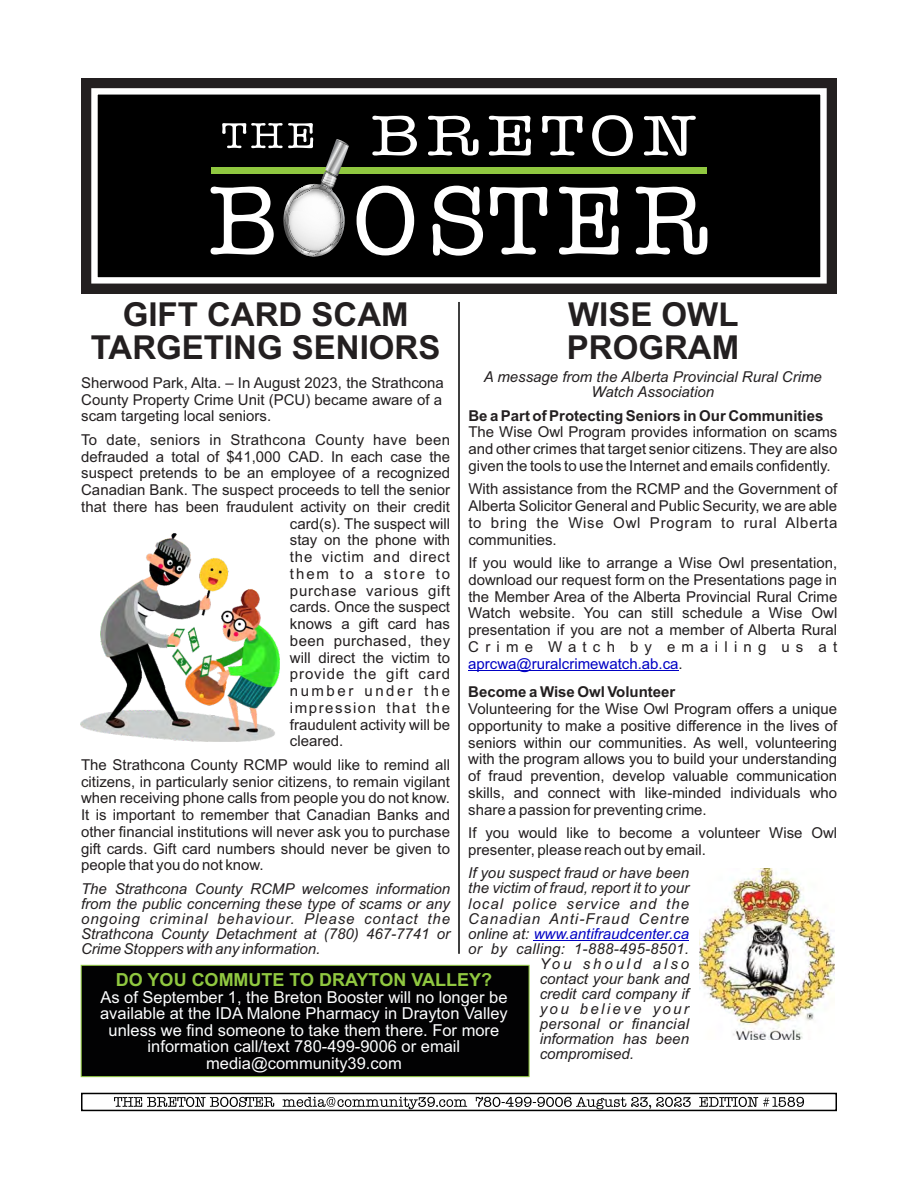
<style>
.page{position:relative;width:918px;height:1188px;background:#fff}
.page>*{position:absolute;margin:0;border:0;box-sizing:border-box;transform-origin:0 0}
.t1{font:700 33px/33.2px "Arial";color:#231f20;text-align:center}
.t2{font:700 18px "Arial";color:#90c840}
.t3{font:16.5px/16.6px "Arial";color:#fdfeff;text-align:center}
.t4{font:15px/16.8px "Arial";color:#231f20;text-align:justify}
.t5{font:italic 15px/15.1px "Arial";color:#231f20;text-align:center}
.t6{font:700 15px "Arial";color:#231f20}
.t7{font:15px "Arial";letter-spacing:.02em;color:#231f20}
.t8{font:italic 15px "Arial";color:#0000c4}
.t9{font:italic 15px "Arial";letter-spacing:.02em;color:#231f20}
.t10{font:italic 15px "Arial";letter-spacing:.065em;color:#231f20}
.t11{font:italic 15px "Arial";letter-spacing:.075em;color:#231f20}
.t12{font:italic 15px "Arial";letter-spacing:.025em;color:#231f20}
.t13{font:15px "Arial";letter-spacing:.045em;color:#231f20}
.t14{font:15px "Arial";letter-spacing:.05em;color:#231f20}
.t15{font:15px "Arial";letter-spacing:.025em;color:#231f20}
.t16{font:15px "Arial";letter-spacing:.06em;color:#231f20}
.t17{font:15px "Arial";letter-spacing:.1em;color:#231f20}
.t18{font:italic 15px "Arial";letter-spacing:.16em;color:#231f20}
.t19{font:15px "Arial";letter-spacing:.13em;color:#231f20}
.t20{font:15px "Arial";letter-spacing:.165em;color:#231f20}
.t21{font:italic 15px "Arial";letter-spacing:.19em;color:#231f20}
.s1{color:#0000c4}
.s2{color:#231f20}
</style>
<div class="page">
<div style="left:81px;top:78px;width:756px;height:216px;background:#231f20"></div>
<div style="left:91px;top:88px;width:736px;height:196px;background:#000;border:6px solid #fff"></div>
<div style="left:211px;top:167px;width:496px;height:7px;background:#90c840"></div>
<svg style="left:372px;top:116px;width:45px;height:40px"></svg>
<svg style="left:428px;top:116px;width:51px;height:40px"></svg>
<svg style="left:489px;top:116px;width:42px;height:40px"></svg>
<svg style="left:542px;top:116px;width:41px;height:40px"></svg>
<svg style="left:592px;top:115px;width:41px;height:41px"></svg>
<svg style="left:644px;top:116px;width:52px;height:40px"></svg>
<svg style="left:357px;top:186px;width:57px;height:69px"></svg>
<svg style="left:433px;top:186px;width:50px;height:70px"></svg>
<svg style="left:490px;top:187px;width:57px;height:68px"></svg>
<svg style="left:559px;top:187px;width:60px;height:68px"></svg>
<svg style="left:636px;top:187px;width:71px;height:68px"></svg>
<img style="left:312px;top:255px;width:11px;height:2px">
<svg style="left:211px;top:123px;width:138px;height:132px"></svg>
<img style="left:288px;top:206px;width:47px;height:47px">
<hr style="left:458px;top:302px;width:2px;height:652px;background:#000">
<hr style="left:468px;top:670px;width:211px;height:1px;background:#0000c4">
<hr style="left:534px;top:940px;width:155px;height:1px;background:#0000c4">
<img style="left:81px;top:533px;width:198px;height:209px">
<img style="left:700px;top:868px;width:135px;height:172px">
<div style="left:81px;top:965px;width:448px;height:112px;background:#020203;border:1px solid #90c840"></div>
<div style="left:81px;top:1093px;width:756px;height:18px;border:2px solid #000"></div>
<svg style="left:114px;top:1097px;width:160px;height:10px"></svg>
<svg style="left:283px;top:1097px;width:184px;height:12px"></svg>
<svg style="left:476px;top:1097px;width:215px;height:12px"></svg>
<svg style="left:699px;top:1097px;width:105px;height:10px"></svg>
<h1 class="t1" style="left:91px;top:301px;width:351px">GIFT CARD SCAM<br>TARGETING SENIORS</h1>
<p class="t4" style="left:81px;top:376px;width:364px">Sherwood Park, Alta. – In August 2023, the Strathcona County Property Crime Unit (PCU) became aware of a scam targeting local seniors.</p>
<p class="t7" style="left:81px;top:434px;width:371px">To date, seniors in Strathcona County have been</p>
<p class="t4" style="left:81px;top:449px;width:371px">defrauded a total of $41,000 CAD. In each case the</p>
<p class="t4" style="left:81px;top:466px;width:370px">suspect pretends to be an employee of a recognized</p>
<p class="t4" style="left:81px;top:483px;width:370px">Canadian Bank. The suspect proceeds to tell the senior</p>
<p class="t4" style="left:81px;top:500px;width:370px">that there has been fraudulent activity on their credit</p>
<p class="t4" style="left:290px;top:516px;width:162px">card(s). The suspect will</p>
<p class="t4" style="left:290px;top:533px;width:162px">stay on the phone with</p>
<p class="t14" style="left:290px;top:551px;width:162px">the victim and direct</p>
<p class="t19" style="left:290px;top:568px;width:162px">them to a store to</p>
<p class="t13" style="left:290px;top:585px;width:162px">purchase various gift</p>
<p class="t4" style="left:290px;top:600px;width:162px">cards. Once the suspect</p>
<p class="t4" style="left:290px;top:617px;width:162px">knows a gift card has</p>
<p class="t15" style="left:290px;top:635px;width:162px">been purchased, they</p>
<p class="t4" style="left:290px;top:650px;width:162px">will direct the victim to</p>
<p class="t16" style="left:290px;top:669px;width:162px">provide the gift card</p>
<p class="t20" style="left:290px;top:685px;width:162px">number under the</p>
<p class="t17" style="left:290px;top:702px;width:162px">impression that the</p>
<p class="t4" style="left:290px;top:717px;width:162px">fraudulent activity will be</p>
<p class="t4" style="left:290px;top:734px;width:55px">cleared.</p>
<p class="t4" style="left:81px;top:758px;width:371px">The Strathcona County RCMP would like to remind all citizens, in particularly senior citizens, to remain vigilant when receiving phone calls from people you do not know.<br>It is important to remember that Canadian Banks and other financial institutions will never ask you to purchase gift cards. Gift card numbers should never be given to people that you do not know.</p>
<p class="t5" style="left:81px;top:882px;width:370px;text-align:justify">The Strathcona County RCMP welcomes information from the public concerning these type of scams or any ongoing criminal behaviour. Please contact the Strathcona County Detachment at (780) 467-7741 or Crime Stoppers with any information.</p>
<p class="t2" style="left:116px;top:973px;width:378px">DO YOU COMMUTE TO DRAYTON VALLEY?</p>
<p class="t3" style="left:100px;top:990px;width:409px">As of September 1, the Breton Booster will no longer be available at the IDA Malone Pharmacy in Drayton Valley unless we find someone to take them there. For more information call/text 780-499-9006 or email media@community39.com</p>
<h1 class="t1" style="left:567px;top:301px;width:174px;text-align:left">WISE OWL<br>PROGRAM</h1>
<p class="t5" style="left:484px;top:371px;width:340px">A message from the Alberta Provincial Rural Crime<br>Watch Association</p>
<p class="t6" style="left:468px;top:410px;width:357px">Be a Part of Protecting Seniors in Our Communities</p>
<p class="t4" style="left:468px;top:425px;width:371px">The Wise Owl Program provides information on scams and other crimes that target senior citizens. They are also given the tools to use the Internet and emails confidently.</p>
<p class="t4" style="left:468px;top:482px;width:371px">With assistance from the RCMP and the Government of Alberta Solicitor General and Public Security, we are able to bring the Wise Owl Program to rural Alberta communities.</p>
<p class="t4" style="left:468px;top:556px;width:371px">If you would like to arrange a Wise Owl presentation, download our request form on the Presentations page in the Member Area of the Alberta Provincial Rural Crime Watch website. You can still schedule a Wise Owl presentation if you are not a member of Alberta Rural Crime Watch by emailing us at <span class="s1">aprcwa@ruralcrimewatch.ab.ca</span>.</p>
<p class="t6" style="left:468px;top:687px;width:209px">Become a Wise Owl Volunteer</p>
<p class="t4" style="left:468px;top:702px;width:371px">Volunteering for the Wise Owl Program offers a unique opportunity to make a positive difference in the lives of seniors within our communities. As well, volunteering with the program allows you to build your understanding of fraud prevention, develop valuable communication skills, and connect with like-minded individuals who share a passion for preventing crime.</p>
<p class="t4" style="left:468px;top:826px;width:370px">If you would like to become a volunteer Wise Owl presenter, please reach out by email.</p>
<p class="t5" style="left:468px;top:867px;width:222px">If you suspect fraud or have been</p>
<p class="t5" style="left:468px;top:882px;width:222px">the victim of fraud, report it to your</p>
<p class="t10" style="left:468px;top:898px;width:222px">local police service and the</p>
<p class="t11" style="left:468px;top:913px;width:222px">Canadian Anti-Fraud Centre</p>
<p class="t8" style="left:468px;top:928px;width:222px"><span class="s2">online at:</span> www.antifraudcenter.ca</p>
<p class="t9" style="left:468px;top:943px;width:222px">or by calling: 1-888-495-8501.</p>
<p class="t21" style="left:540px;top:958px;width:151px">You should also</p>
<p class="t5" style="left:540px;top:972px;width:151px">contact your bank and</p>
<p class="t5" style="left:540px;top:988px;width:151px">credit card company if</p>
<p class="t18" style="left:540px;top:1003px;width:151px">you believe your</p>
<p class="t12" style="left:540px;top:1018px;width:151px">personal or financial</p>
<p class="t5" style="left:540px;top:1033px;width:151px">information has been</p>
<p class="t5" style="left:540px;top:1048px;width:96px">compromised.</p>
</div>
